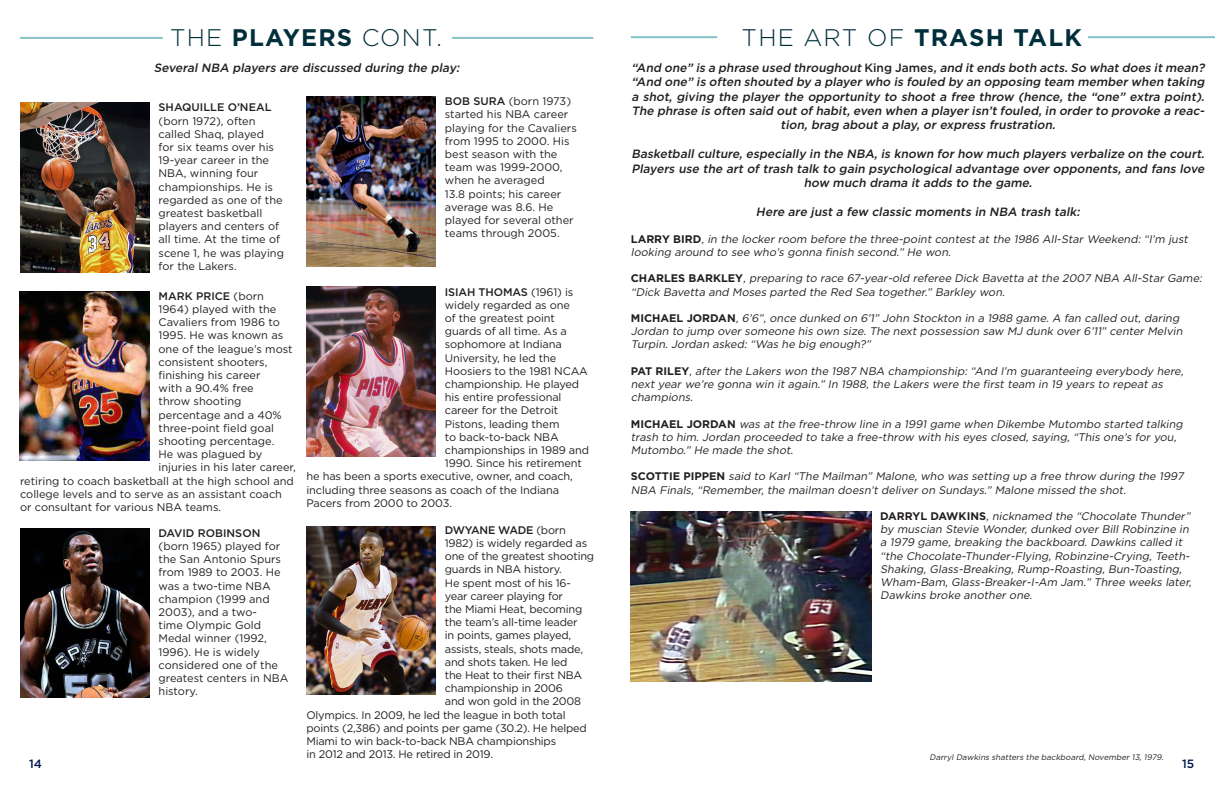
<style>
.page{position:relative;width:1224px;height:792px;background:#fff}
.page>*{position:absolute;margin:0;border:0;box-sizing:border-box;transform-origin:0 0}
.t1{font:700 24px "Gotham";letter-spacing:.05em;color:#002f3b}
.t2{font:300 24px "Gotham";letter-spacing:.05em;color:#002f3b}
.t3{font:italic 500 12px/14.4px "Gotham";color:#231f20;text-align:center}
.t4{font:500 12px "Gotham";color:#021851}
.t5{font:11px/13.2px "Gotham";letter-spacing:-.01em;color:#231f20}
.t6{font:italic 11px/13.2px "Gotham";color:#231f20}
.t7{font:500 11px "Gotham";letter-spacing:-.01em;color:#231f20}
.t8{font:500 11px "Gotham";letter-spacing:-.03em;color:#231f20}
.t9{font:italic 8px "Gotham";color:#231f20}
.s1{font-weight:300}
.s2{font-weight:700}
.s3{font-style:normal}
.s4{font-weight:500}
.s5{font-weight:700;font-style:normal}
.s6{font-weight:400}
</style>
<div class="page">
<hr style="left:20px;top:37px;width:143px;height:2px;background:#85c2c6">
<hr style="left:452px;top:37px;width:141px;height:2px;background:#85c2c6">
<img style="left:20px;top:528px;width:130px;height:170px">
<img style="left:306px;top:526px;width:130px;height:169px">
<img style="left:306px;top:97px;width:130px;height:169px">
<img style="left:306px;top:287px;width:130px;height:170px">
<img style="left:20px;top:291px;width:130px;height:170px">
<img style="left:20px;top:103px;width:130px;height:170px">
<hr style="left:631px;top:36px;width:86px;height:2px;background:#85c2c6">
<hr style="left:1088px;top:36px;width:127px;height:2px;background:#85c2c6">
<img style="left:631px;top:511px;width:240px;height:170px">
<p class="t1" style="left:742px;top:21px;width:342px"><span class="s1">THE ART OF</span> TRASH TALK</p>
<p class="t2" style="left:170px;top:23px;width:273px">THE <span class="s2">PLAYERS</span> CONT.</p>
<p class="t3" style="left:154px;top:60px;width:310px">Several NBA players are discussed during the play:</p>
<p class="t3" style="left:631px;top:60px;width:577px">“And one” is a phrase used throughout<span class="s3">K i n g J a m e s</span> ,and itends both acts.So whatdoes itmean? “And one” is often shouted by a playerwho is fouled by an opposing team memberwhen taking a shot, giving the player the opportunity to shoot a free throw (hence, the “one” extra point).<br>The phrase is often said outofhabit,even when a playerisn’tfouled,in orderto provoke a reac&shy;tion, brag about a play, or express frustration.</p>
<p class="t3" style="left:631px;top:147px;width:577px">Basketballculture,especially in the NBA,is known forhow much players verbalize on the court.<br>Players use the art of trash talk to gain psychological advantage over opponents, and fans love how much drama it adds to the game.</p>
<p class="t3" style="left:756px;top:204px;width:328px">Here are just a few classic moments in NBA trash talk:</p>
<p class="t5" style="left:445px;top:95px;width:133px"><span class="s4">BOB SURA</span> (born 1973) started his NBA career playing for the Cavaliers from 1995 to 2000. His best season with the team was 1999-2000, when he averaged<br>13.8 points; his career average was 8.6. He played for several other teams through 2005.</p>
<p class="t5" style="left:159px;top:101px;width:127px"><span class="s4">SHAQUILLE O’NEAL </span>(born 1972), often called Shaq, played<br>for six teams over his<br>19-year career in the<br>NBA, winning four championships. He is regarded as one of the greatest basketball players and centers of all time. At the time of scene 1, he was playing for the Lakers.</p>
<p class="t6" style="left:631px;top:232px;width:561px"><span class="s5">L A R RY B I R D</span> , in the locker room before the three-point contest at the 1986 All-Star Weekend: “I’m just looking around to see who’s gonna finish second.” He won.</p>
<p class="t6" style="left:631px;top:272px;width:575px"><span class="s5">C H A R L E S B A R K L E Y</span>, preparing to race 67-year-old referee Dick Bavetta at the 2007 NBA All-Star Game: “Dick Bavetta and Moses parted the Red Sea together.” Barkley won.</p>
<p class="t6" style="left:631px;top:311px;width:556px"><span class="s5">M I C H A E L J O R DA N</span> , 6’6”, once dunked on 6’1” John Stockton in a 1988 game. A fan called out, daring<br>Jordan to jump over someone his own size. The next possession saw MJ dunk over 6’11” center Melvin<br>Turpin. Jordan asked: “Was he big enough?”</p>
<p class="t6" style="left:631px;top:364px;width:556px"><span class="s5">PAT R I L E Y</span>, after the Lakers won the 1987 NBA championship: “And I’m guaranteeing everybody here, next year we’re gonna win it again.” In 1988, the Lakers were the first team in 19 years to repeat as champions.</p>
<p class="t6" style="left:631px;top:417px;width:556px"><span class="s5">M I C H A E L J O R DA N</span> was at the free-throw line in a 1991 game when Dikembe Mutombo started talking trash to him. Jordan proceeded to take a free-throw with his eyes closed, saying, “This one’s for you,<br>Mutombo.” He made the shot.</p>
<p class="t6" style="left:631px;top:470px;width:557px"><span class="s5">S C OT T I E P I P P E N</span> said to Karl “The Mailman” Malone, who was setting up a free throw during the 1997<br>NBA Finals, “Remember, the mailman doesn’t deliver on Sundays.” Malone missed the shot.</p>
<p class="t6" style="left:880px;top:509px;width:315px"><span class="s5">DA R RY L DAW K I N S</span> , nicknamed the “Chocolate Thunder” by muscian Stevie Wonder, dunked over Bill Robinzine in a 1979 game, breaking the backboard. Dawkins called it “the Chocolate-Thunder-Flying, Robinzine-Crying, Teeth-Shaking, Glass-Breaking, Rump-Roasting, Bun-Toasting, Wham-Bam, Glass-Breaker-I-Am Jam.” Three weeks later, Dawkins broke another one.</p>
<p class="t7" style="left:445px;top:284px;width:130px">ISIAH THOMAS <span class="s6">(1961) is</span></p>
<p class="t5" style="left:445px;top:298px;width:127px">widely regarded as one</p>
<p class="t5" style="left:445px;top:311px;width:112px">of the greatest point</p>
<p class="t5" style="left:445px;top:324px;width:124px">guards of all time. As a</p>
<p class="t5" style="left:445px;top:338px;width:119px">sophomore at Indiana</p>
<p class="t5" style="left:445px;top:351px;width:113px">University, he led the</p>
<p class="t5" style="left:445px;top:364px;width:145px">Hoosiers to the 1981 NCAA</p>
<p class="t5" style="left:445px;top:377px;width:136px">championship. He played</p>
<p class="t5" style="left:445px;top:390px;width:118px">his entire professional</p>
<p class="t5" style="left:445px;top:404px;width:115px">career for the Detroit</p>
<p class="t5" style="left:445px;top:417px;width:116px">Pistons, leading them</p>
<p class="t5" style="left:445px;top:430px;width:115px">to back-to-back NBA</p>
<p class="t5" style="left:445px;top:443px;width:146px">championships in 1989 and</p>
<p class="t5" style="left:445px;top:456px;width:139px">1990. Since his retirement</p>
<p class="t5" style="left:306px;top:470px;width:268px">he has been a sports executive, owner, and coach,</p>
<p class="t5" style="left:306px;top:483px;width:254px">including three seasons as coach of the Indiana</p>
<p class="t5" style="left:306px;top:496px;width:147px">Pacers from 2000 to 2003.</p>
<p class="t7" style="left:159px;top:289px;width:107px">MARK PRICE <span class="s6">(born</span></p>
<p class="t5" style="left:159px;top:302px;width:119px">1964) played with the</p>
<p class="t5" style="left:159px;top:315px;width:123px">Cavaliers from 1986 to</p>
<p class="t5" style="left:159px;top:329px;width:126px">1995. He was known as</p>
<p class="t5" style="left:159px;top:342px;width:136px">one of the league’s most</p>
<p class="t5" style="left:159px;top:355px;width:110px">consistent shooters,</p>
<p class="t5" style="left:159px;top:368px;width:103px">finishing his career</p>
<p class="t5" style="left:159px;top:381px;width:97px">with a 90.4% free</p>
<p class="t5" style="left:159px;top:395px;width:84px">throw shooting</p>
<p class="t5" style="left:159px;top:408px;width:125px">percentage and a 40%</p>
<p class="t5" style="left:159px;top:421px;width:117px">three-point field goal</p>
<p class="t5" style="left:159px;top:434px;width:117px">shooting percentage.</p>
<p class="t5" style="left:159px;top:447px;width:105px">He was plagued by</p>
<p class="t5" style="left:159px;top:461px;width:139px">injuries in his later career,</p>
<p class="t5" style="left:20px;top:474px;width:275px">retiring to coach basketball at the high school and</p>
<p class="t5" style="left:20px;top:487px;width:263px">college levels and to serve as an assistant coach</p>
<p class="t5" style="left:20px;top:500px;width:203px">or consultant for various NBA teams.</p>
<p class="t5" style="left:159px;top:526px;width:131px"><span class="s4">DAVID ROBINSON </span>(born 1965) played for the San Antonio Spurs from 1989 to 2003. He was a two-time NBA champion (1999 and<br>2003), and a two-<br>time Olympic Gold<br>Medal winner (1992,<br>1996). He is widely considered one of the greatest centers in NBA history.</p>
<p class="t8" style="left:445px;top:523px;width:123px">DWYANE WADE <span class="s6">(born</span></p>
<p class="t5" style="left:445px;top:536px;width:144px">1982) is widely regarded as</p>
<p class="t5" style="left:445px;top:550px;width:151px">one of the greatest shooting</p>
<p class="t5" style="left:445px;top:563px;width:118px">guards in NBA history.</p>
<p class="t5" style="left:445px;top:576px;width:128px">He spent most of his 16-</p>
<p class="t5" style="left:445px;top:589px;width:120px">year career playing for</p>
<p class="t5" style="left:445px;top:602px;width:139px">the Miami Heat, becoming</p>
<p class="t5" style="left:445px;top:616px;width:134px">the team’s all-time leader</p>
<p class="t5" style="left:445px;top:629px;width:128px">in points, games played,</p>
<p class="t5" style="left:445px;top:642px;width:140px">assists, steals, shots made,</p>
<p class="t5" style="left:445px;top:655px;width:124px">and shots taken. He led</p>
<p class="t5" style="left:445px;top:668px;width:139px">the Heat to their first NBA</p>
<p class="t5" style="left:445px;top:682px;width:119px">championship in 2006</p>
<p class="t5" style="left:445px;top:695px;width:138px">and won gold in the 2008</p>
<p class="t5" style="left:306px;top:708px;width:261px">Olympics. In 2009, he led the league in both total</p>
<p class="t5" style="left:306px;top:721px;width:282px">points (2,386) and points per game (30.2). He helped</p>
<p class="t5" style="left:306px;top:734px;width:251px">Miami to win back-to-back NBA championships</p>
<p class="t5" style="left:306px;top:748px;width:188px">in 2012 and 2013. He retired in 2019.</p>
<p class="t9" style="left:929px;top:752px;width:237px">Darryl Dawkins shatters the backboard, November 13, 1979.</p>
<p class="t4" style="left:29px;top:756px;width:14px">14</p>
<p class="t4" style="left:1182px;top:756px;width:14px">15</p>
</div>
